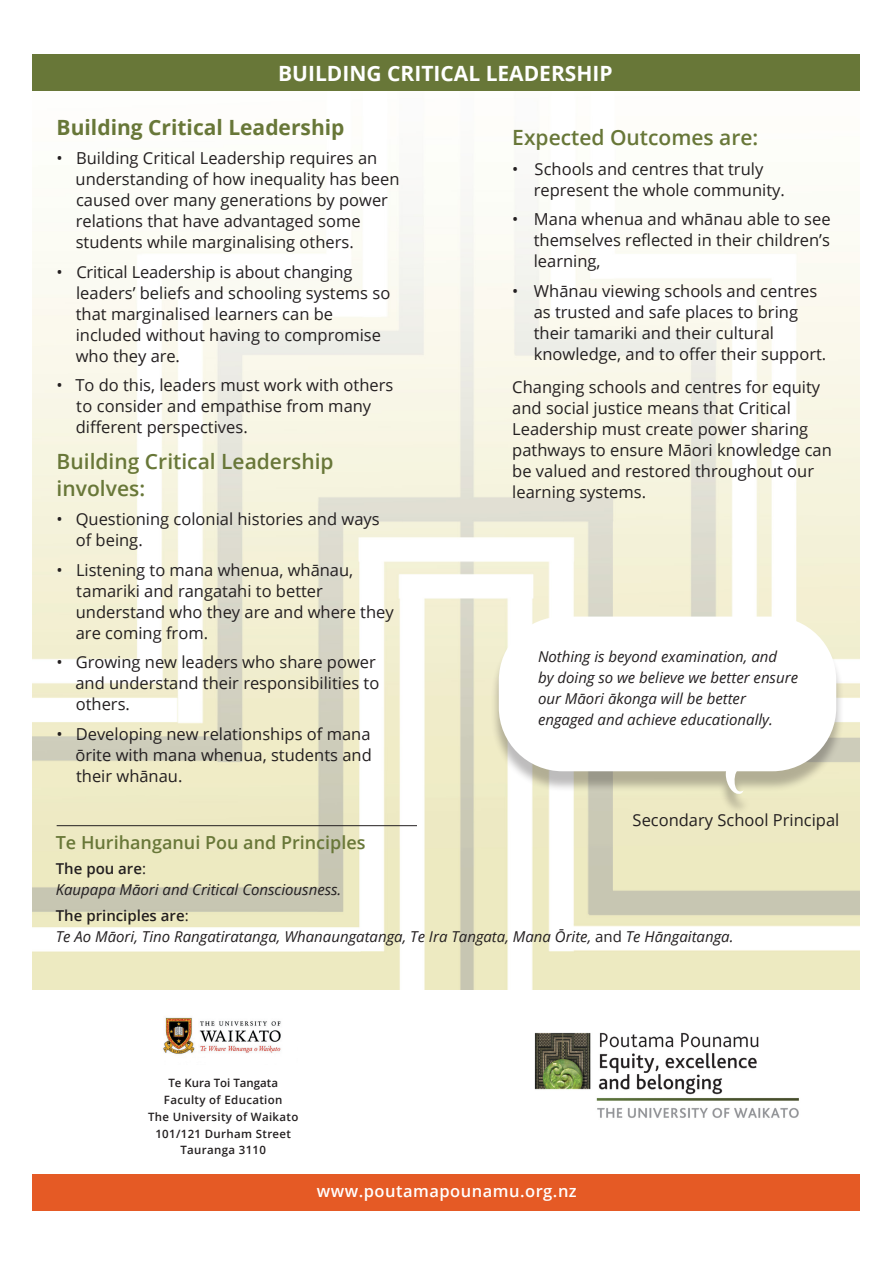
<style>
.page{position:relative;width:893px;height:1263px;background:#fff}
.page>*{position:absolute;margin:0;border:0;box-sizing:border-box;transform-origin:0 0}
.t1{font:600 21px/27px "Open Sans";color:#687738}
.t2{font:700 21px "Open Sans";color:#687738}
.t3{font:700 21px "Open Sans";color:#fff}
.t4{font:600 18px "Open Sans";color:#687738}
.t5{font:16.5px/21px "Open Sans";color:#231f20}
.t6{font:600 16.5px "Open Sans";letter-spacing:.03em;color:#fff}
.t7{font:italic 15px/21px "Open Sans";color:#231f20}
.t8{font:600 15px "Open Sans";color:#231f20}
.t9{font:600 11.55px "Open Sans";letter-spacing:.03em;color:#231f20}
.t10{font:600 11.55px "Open Sans";color:#231f20}
.s1{font-weight:400}
.s2{font-style:normal}
</style>
<div class="page">
<img style="left:32px;top:90px;width:828px;height:900px">
<div style="left:491px;top:621px;width:353px;height:194px;background:#231f20;opacity:.3"></div>
<svg style="left:726px;top:771px;width:24px;height:27px"></svg>
<div style="left:499px;top:617px;width:337px;height:154px;background:#fff;border-radius:64px"></div>
<hr style="left:57px;top:825px;width:360px;height:1px;background:#231f20">
<div style="left:32px;top:1174px;width:828px;height:36px;background:#e55a25"></div>
<img style="left:534px;top:1032px;width:265px;height:86px">
<img style="left:163px;top:1017px;width:118px;height:37px">
<div style="left:32px;top:54px;width:828px;height:36px;background:#687738"></div>
<p class="t3" style="left:278px;top:58px;width:336px">BUILDING CRITICAL LEADERSHIP</p>
<p class="t2" style="left:57px;top:112px;width:289px">Building Critical Leadership</p>
<p class="t5" style="left:57px;top:147px;width:322px">• Building Critical Leadership requires an</p>
<p class="t5" style="left:76px;top:168px;width:325px">understanding of how inequality has been</p>
<p class="t5" style="left:76px;top:189px;width:313px">caused over many generations by power</p>
<p class="t5" style="left:76px;top:210px;width:286px">relations that have advantaged some</p>
<p class="t5" style="left:76px;top:231px;width:279px">students while marginalising others.</p>
<p class="t5" style="left:57px;top:261px;width:297px">• Critical Leadership is about changing</p>
<p class="t5" style="left:76px;top:282px;width:316px">leaders’ beliefs and schooling systems so</p>
<p class="t5" style="left:76px;top:303px;width:259px">that marginalised learners can be</p>
<p class="t5" style="left:76px;top:324px;width:307px">included without having to compromise</p>
<p class="t5" style="left:76px;top:345px;width:106px">who they are.</p>
<p class="t5" style="left:57px;top:374px;width:338px">• To do this, leaders must work with others</p>
<p class="t5" style="left:76px;top:395px;width:297px">to consider and empathise from many</p>
<p class="t5" style="left:76px;top:416px;width:173px">different perspectives.</p>
<p class="t1" style="left:57px;top:447px;width:278px">Building Critical Leadership involves:</p>
<p class="t5" style="left:57px;top:508px;width:325px">• Questioning colonial histories and ways</p>
<p class="t5" style="left:76px;top:529px;width:68px">of being.</p>
<p class="t5" style="left:57px;top:559px;width:298px">• Listening to mana whenua, whānau,</p>
<p class="t5" style="left:76px;top:580px;width:248px">tamariki and rangatahi to better</p>
<p class="t5" style="left:76px;top:601px;width:319px">understand who they are and where they</p>
<p class="t5" style="left:76px;top:622px;width:134px">are coming from.</p>
<p class="t5" style="left:57px;top:651px;width:321px">• Growing new leaders who share power</p>
<p class="t5" style="left:75px;top:672px;width:305px">and understand their responsibilities to</p>
<p class="t5" style="left:76px;top:693px;width:56px">others.</p>
<p class="t5" style="left:57px;top:723px;width:315px">• Developing new relationships of mana</p>
<p class="t5" style="left:75px;top:744px;width:298px">ōrite with mana whenua, students and</p>
<p class="t5" style="left:76px;top:765px;width:108px">their whānau.</p>
<p class="t1" style="left:512px;top:124px;width:248px">Expected Outcomes are:</p>
<p class="t5" style="left:512px;top:158px;width:253px">• Schools and centres that truly</p>
<p class="t5" style="left:534px;top:179px;width:253px">represent the whole community.</p>
<p class="t5" style="left:512px;top:208px;width:320px">• Mana whenua and whānau able to see</p>
<p class="t5" style="left:534px;top:229px;width:298px">themselves reflected in their children’s</p>
<p class="t5" style="left:534px;top:250px;width:68px">learning,</p>
<p class="t5" style="left:512px;top:280px;width:306px">• Whānau viewing schools and centres</p>
<p class="t5" style="left:534px;top:301px;width:266px">as trusted and safe places to bring</p>
<p class="t5" style="left:534px;top:322px;width:242px">their tamariki and their cultural</p>
<p class="t5" style="left:534px;top:343px;width:294px">knowledge, and to offer their support.</p>
<p class="t5" style="left:512px;top:376px;width:321px">Changing schools and centres for equity and social justice means that Critical Leadership must create power sharing pathways to ensure Māori knowledge can be valued and restored throughout our learning systems.</p>
<p class="t7" style="left:538px;top:645px;width:241px">Nothing is beyond examination, and</p>
<p class="t7" style="left:538px;top:666px;width:262px">by doing so we believe we better ensure our Māori ākonga will be better</p>
<p class="t7" style="left:538px;top:708px;width:236px">engaged and achieve educationally.</p>
<p class="t5" style="left:633px;top:809px;width:208px">Secondary School Principal</p>
<p class="t4" style="left:56px;top:830px;width:311px">Te Hurihanganui Pou and Principles</p>
<p class="t8" style="left:56px;top:859px;width:92px">The pou are<span class="s1">:</span></p>
<p class="t7" style="left:56px;top:879px;width:287px">Kaupapa Māori and Critical Consciousness.</p>
<p class="t8" style="left:56px;top:905px;width:134px">The principles are<span class="s1">:</span></p>
<p class="t7" style="left:56px;top:925px;width:679px">Te Ao Māori, Tino Rangatiratanga, Whanaungatanga, Te Ira Tangata, Mana Ōrite, <span class="s2">and</span> Te Hāngaitanga.</p>
<p class="t10" style="left:168px;top:1075px;width:111px">Te Kura Toi Tangata</p>
<p class="t9" style="left:164px;top:1092px;width:120px">Faculty of Education</p>
<p class="t9" style="left:148px;top:1108px;width:152px">The University of Waikato</p>
<p class="t9" style="left:155px;top:1125px;width:137px">101/121 Durham Street</p>
<p class="t9" style="left:180px;top:1142px;width:87px">Tauranga 3110</p>
<p class="t6" style="left:317px;top:1179px;width:262px">www.poutamapounamu.org.nz</p>
</div>
